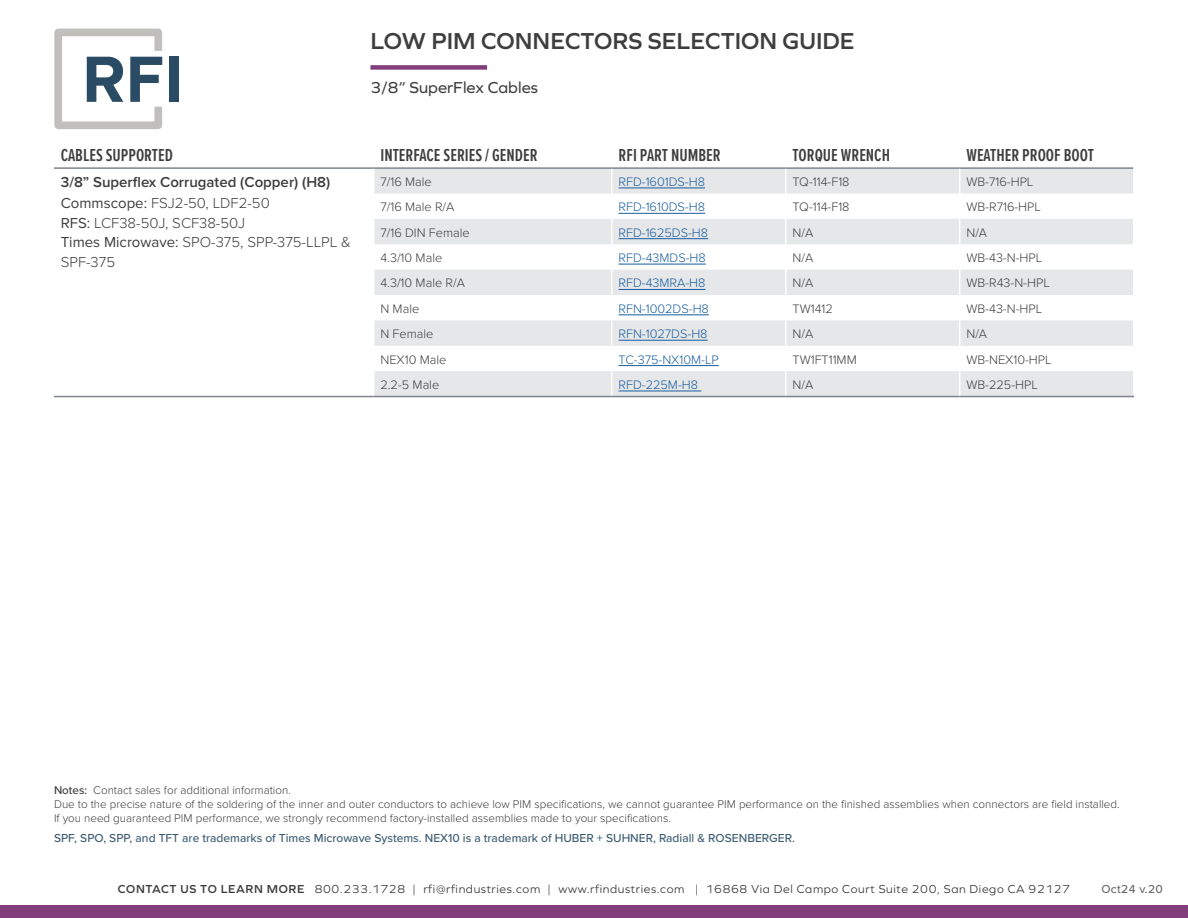
<style>
.page{position:relative;width:1188px;height:918px;background:#fff}
.page>*{position:absolute;margin:0;border:0;box-sizing:border-box;transform-origin:0 0}
.t1{font:600 24px "Graphie";color:#3e3e3f}
.t2{font:600 18px "Proxima Nova Ex Cn";color:#3e3e3f}
.t3{font:16.5px "Graphie";color:#3e3e3f}
.t4{font:300 15px/19.5px "Proxima Nova";color:#3e3e3f}
.t5{font:600 15px "Proxima Nova";color:#3e3e3f}
.t6{font:300 12.75px "Proxima Nova";color:#3e3e3f}
.t7{font:300 12.75px "Proxima Nova";color:#175d9e}
.t8{font:12px "Graphie";letter-spacing:.05em;color:#3e3e3f}
.t9{font:500 12px "Proxima Nova";color:#3f5d74}
.t10{font:500 12px "Proxima Nova";letter-spacing:.03em;color:#6c6d70}
.t11{font:300 11.7px "Proxima Nova";color:#3e3e3f}
.s1{font-weight:400}
.s2{font-weight:500}
.s3{font-weight:600}
</style>
<div class="page">
<svg style="left:54px;top:28px;width:109px;height:102px"></svg>
<div style="left:169px;top:57px;width:10px;height:45px;background:#2a4b64"></div>
<div style="left:0;top:906px;width:1188px;height:12px;background:#813e7b"></div>
<div style="left:370px;top:65px;width:117px;height:5px;background:#813e7b"></div>
<hr style="left:54px;top:167px;width:320px;height:2px;background:#7e858c">
<svg style="left:373px;top:167px;width:761px;height:229px"></svg>
<hr style="left:54px;top:396px;width:320px;height:1px;background:#7e858c">
<hr style="left:374px;top:396px;width:238px;height:1px;background:#7e858c">
<hr style="left:612px;top:396px;width:174px;height:1px;background:#7e858c">
<hr style="left:786px;top:396px;width:174px;height:1px;background:#7e858c">
<hr style="left:960px;top:396px;width:174px;height:1px;background:#7e858c">
<hr style="left:619px;top:188px;width:86px;height:1px;background:#175d9e">
<hr style="left:619px;top:213px;width:86px;height:1px;background:#175d9e">
<hr style="left:619px;top:238px;width:89px;height:1px;background:#175d9e">
<hr style="left:619px;top:264px;width:87px;height:1px;background:#175d9e">
<hr style="left:619px;top:289px;width:86px;height:1px;background:#175d9e">
<hr style="left:619px;top:315px;width:90px;height:1px;background:#175d9e">
<hr style="left:619px;top:340px;width:89px;height:1px;background:#175d9e">
<hr style="left:619px;top:365px;width:100px;height:1px;background:#175d9e">
<hr style="left:619px;top:391px;width:82px;height:1px;background:#175d9e">
<p class="t1" style="left:370px;top:27px;width:486px">LOW PIM CONNECTORS SELECTION GUIDE</p>
<p class="t3" style="left:370px;top:78px;width:169px">3/8” SuperFlex Cables</p>
<p class="t2" style="left:61px;top:142px;width:114px">CABLES SUPPORTED</p>
<p class="t2" style="left:380px;top:142px;width:159px">INTERFACE SERIES / GENDER</p>
<p class="t2" style="left:619px;top:142px;width:104px">RFI PART NUMBER</p>
<p class="t2" style="left:793px;top:142px;width:99px">TORQUE WRENCH</p>
<p class="t2" style="left:966px;top:142px;width:129px">WEATHER PROOF BOOT</p>
<p class="t5" style="left:61px;top:171px;width:271px">3/8” Superflex Corrugated (Copper) (H8)</p>
<p class="t4" style="left:61px;top:193px;width:211px"><span class="s1">Commscope:</span> FSJ2-50, LDF2-50</p>
<p class="t4" style="left:61px;top:212px;width:186px"><span class="s1">RFS:</span> LCF38-50J, SCF38-50J</p>
<p class="t4" style="left:61px;top:232px;width:292px"><span class="s1">Times Microwave:</span> SPO-375, SPP-375-LLPL &amp;<br>SPF-375</p>
<p class="t6" style="left:380px;top:172px;width:53px">7/16 Male</p>
<p class="t7" style="left:619px;top:172px;width:88px">RFD-1601DS-H8</p>
<p class="t6" style="left:793px;top:172px;width:59px">TQ-114-F18</p>
<p class="t6" style="left:966px;top:172px;width:68px">WB-716-HPL</p>
<p class="t6" style="left:380px;top:197px;width:76px">7/16 Male R/A</p>
<p class="t7" style="left:619px;top:197px;width:88px">RFD-1610DS-H8</p>
<p class="t6" style="left:793px;top:197px;width:59px">TQ-114-F18</p>
<p class="t6" style="left:966px;top:197px;width:76px">WB-R716-HPL</p>
<p class="t6" style="left:380px;top:223px;width:91px">7/16 DIN Female</p>
<p class="t7" style="left:619px;top:223px;width:91px">RFD-1625DS-H8</p>
<p class="t6" style="left:793px;top:223px;width:22px">N/A</p>
<p class="t6" style="left:966px;top:223px;width:22px">N/A</p>
<p class="t6" style="left:380px;top:248px;width:63px">4.3/10 Male</p>
<p class="t7" style="left:619px;top:248px;width:89px">RFD-43MDS-H8</p>
<p class="t6" style="left:793px;top:248px;width:22px">N/A</p>
<p class="t6" style="left:966px;top:248px;width:77px">WB-43-N-HPL</p>
<p class="t6" style="left:380px;top:274px;width:86px">4.3/10 Male R/A</p>
<p class="t7" style="left:619px;top:274px;width:88px">RFD-43MRA-H8</p>
<p class="t6" style="left:793px;top:274px;width:22px">N/A</p>
<p class="t6" style="left:966px;top:274px;width:85px">WB-R43-N-HPL</p>
<p class="t6" style="left:380px;top:299px;width:40px">N Male</p>
<p class="t7" style="left:619px;top:299px;width:92px">RFN-1002DS-H8</p>
<p class="t6" style="left:793px;top:299px;width:42px">TW1412</p>
<p class="t6" style="left:966px;top:299px;width:77px">WB-43-N-HPL</p>
<p class="t6" style="left:380px;top:324px;width:55px">N Female</p>
<p class="t7" style="left:619px;top:324px;width:91px">RFN-1027DS-H8</p>
<p class="t6" style="left:793px;top:324px;width:22px">N/A</p>
<p class="t6" style="left:966px;top:324px;width:22px">N/A</p>
<p class="t6" style="left:380px;top:350px;width:67px">NEX10 Male</p>
<p class="t7" style="left:619px;top:350px;width:102px">TC-375-NX10M-LP</p>
<p class="t6" style="left:793px;top:350px;width:66px">TW1FT11MM</p>
<p class="t6" style="left:966px;top:350px;width:87px">WB-NEX10-HPL</p>
<p class="t6" style="left:380px;top:375px;width:60px">2.2-5 Male</p>
<p class="t7" style="left:619px;top:375px;width:81px">RFD-225M-H8</p>
<p class="t6" style="left:793px;top:375px;width:22px">N/A</p>
<p class="t6" style="left:966px;top:375px;width:73px">WB-225-HPL</p>
<p class="t11" style="left:54px;top:782px;width:238px"><span class="s2">Notes:</span> Contact sales for additional information.</p>
<p class="t11" style="left:54px;top:796px;width:1067px">Due to the precise nature of the soldering of the inner and outer conductors to achieve low PIM specifications, we cannot guarantee PIM performance on the finished assemblies when connectors are field installed.</p>
<p class="t11" style="left:54px;top:810px;width:618px">If you need guaranteed PIM performance, we strongly recommend factory-installed assemblies made to your specifications.</p>
<p class="t9" style="left:54px;top:829px;width:743px">SPF, SPO, SPP, and TFT are trademarks of Times Microwave Systems. NEX10 is a trademark of HUBER + SUHNER, Radiall &amp; ROSENBERGER.</p>
<p class="t8" style="left:118px;top:882px;width:954px"><span class="s3">CONTACT US TO LEARN MORE</span> 800.233.1728 | rfi@rfindustries.com | www.rfindustries.com | 16868 Via Del Campo Court Suite 200, San Diego CA 92127</p>
<p class="t10" style="left:1101px;top:880px;width:63px">Oct24 v.20</p>
</div>
